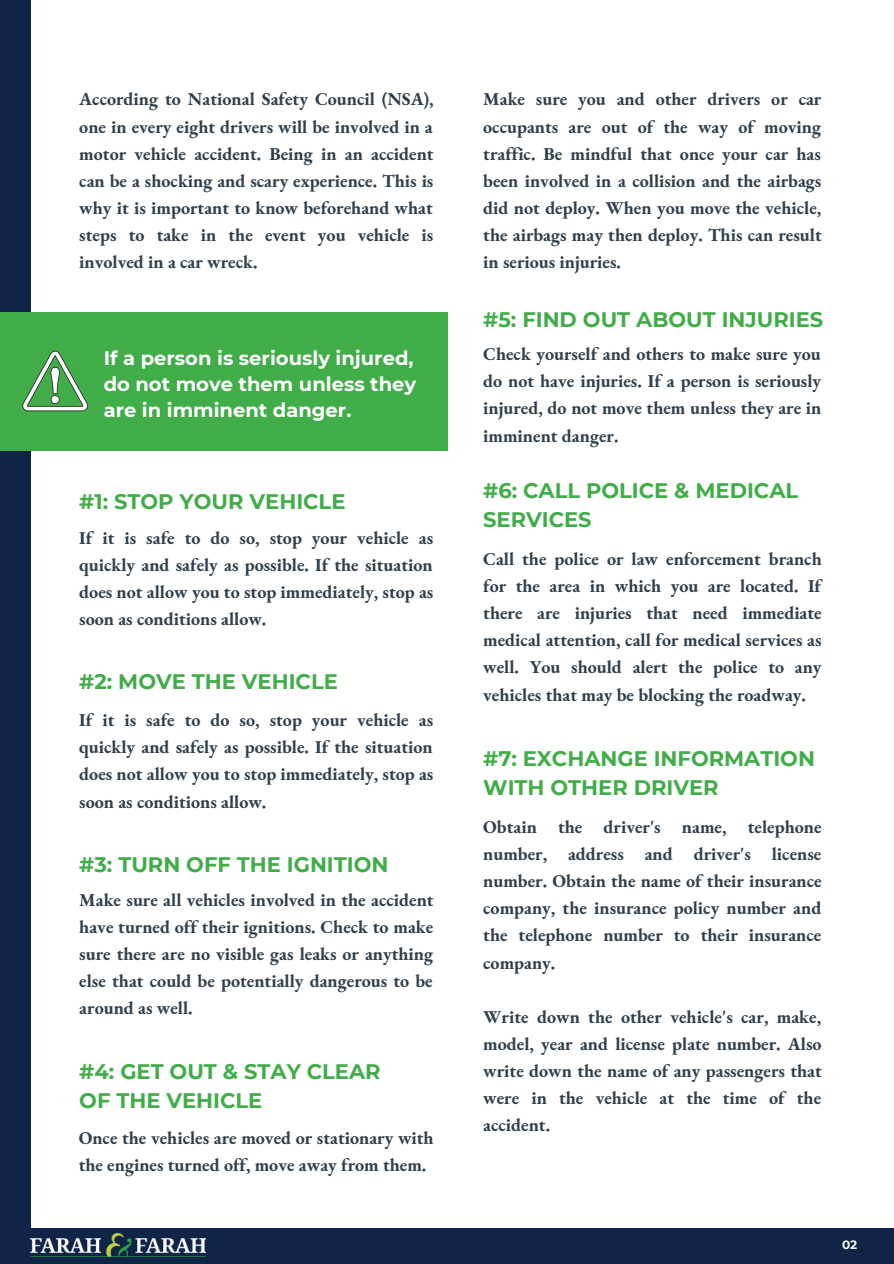
<style>
.page{position:relative;width:894px;height:1264px;background:#fff}
.page>*{position:absolute;margin:0;border:0;box-sizing:border-box;transform-origin:0 0}
.t1{font:700 21px/29.2px "Montserrat";color:#41ad49}
.t2{font:700 19.5px/26.4px "Montserrat";color:#fff}
.t3{font:700 18px/27px "EB Garamond";color:#303f4b;text-align:justify}
.t4{font:700 12px "Montserrat";color:#fff}
</style>
<div class="page">
<div style="left:0;top:1228px;width:893px;height:35px;background:#0f2447"></div>
<div style="left:0;top:0;width:31px;height:1263px;background:#0f2447"></div>
<div style="left:0;top:312px;width:447px;height:139px;background:#41ad49"></div>
<svg style="left:22px;top:351px;width:66px;height:60px"></svg>
<img style="left:31px;top:1233px;width:174px;height:23px">
<p class="t3" style="left:79px;top:86px;width:356px">According to National Safety Council (NSA), one in every eight drivers will be involved in a motor vehicle accident. Being in an accident can be a shocking and scary experience. This is why it is important to know beforehand what steps to take in the event you vehicle is involved in a car wreck.</p>
<p class="t2" style="left:104px;top:343px;width:314px">If a person is seriously injured, do not move them unless they are in imminent danger.</p>
<p class="t1" style="left:79px;top:486px;width:267px">#1: STOP YOUR VEHICLE</p>
<p class="t3" style="left:79px;top:524px;width:355px">If it is safe to do so, stop your vehicle as quickly and safely as possible. If the situation does not allow you to stop immediately, stop as soon as conditions allow.</p>
<p class="t1" style="left:79px;top:666px;width:260px">#2: MOVE THE VEHICLE</p>
<p class="t3" style="left:79px;top:706px;width:355px">If it is safe to do so, stop your vehicle as quickly and safely as possible. If the situation does not allow you to stop immediately, stop as soon as conditions allow.</p>
<p class="t1" style="left:79px;top:848px;width:310px">#3: TURN OFF THE IGNITION</p>
<p class="t3" style="left:79px;top:886px;width:356px">Make sure all vehicles involved in the accident have turned off their ignitions. Check to make sure there are no visible gas leaks or anything else that could be potentially dangerous to be around as well.</p>
<p class="t1" style="left:79px;top:1056px;width:303px">#4: GET OUT &amp; STAY CLEAR<br>OF THE VEHICLE</p>
<p class="t3" style="left:79px;top:1123px;width:356px">Once the vehicles are moved or stationary with the engines turned off, move away from them.</p>
<p class="t3" style="left:483px;top:86px;width:340px">Make sure you and other drivers or car occupants are out of the way of moving traffic. Be mindful that once your car has been involved in a collision and the airbags did not deploy. When you move the vehicle, the airbags may then deploy. This can result in serious injuries.</p>
<p class="t1" style="left:483px;top:303px;width:341px">#5: FIND OUT ABOUT INJURIES</p>
<p class="t3" style="left:483px;top:340px;width:339px">Check yourself and others to make sure you do not have injuries. If a person is seriously injured, do not move them unless they are in imminent danger.</p>
<p class="t1" style="left:483px;top:475px;width:316px">#6: CALL POLICE &amp; MEDICAL<br>SERVICES</p>
<p class="t3" style="left:483px;top:545px;width:340px">Call the police or law enforcement branch for the area in which you are located. If there are injuries that need immediate medical attention, call for medical services as well. You should alert the police to any vehicles that may be blocking the roadway.</p>
<p class="t1" style="left:483px;top:742px;width:333px">#7: EXCHANGE INFORMATION<br>WITH OTHER DRIVER</p>
<p class="t3" style="left:483px;top:813px;width:340px">Obtain the driver's name, telephone number, address and driver's license number. Obtain the name of their insurance company, the insurance policy number and the telephone number to their insurance company.</p>
<p class="t3" style="left:483px;top:1002px;width:340px">Write down the other vehicle's car, make, model, year and license plate number. Also write down the name of any passengers that were in the vehicle at the time of the accident.</p>
<p class="t4" style="left:841px;top:1235px;width:17px">02</p>
</div>
